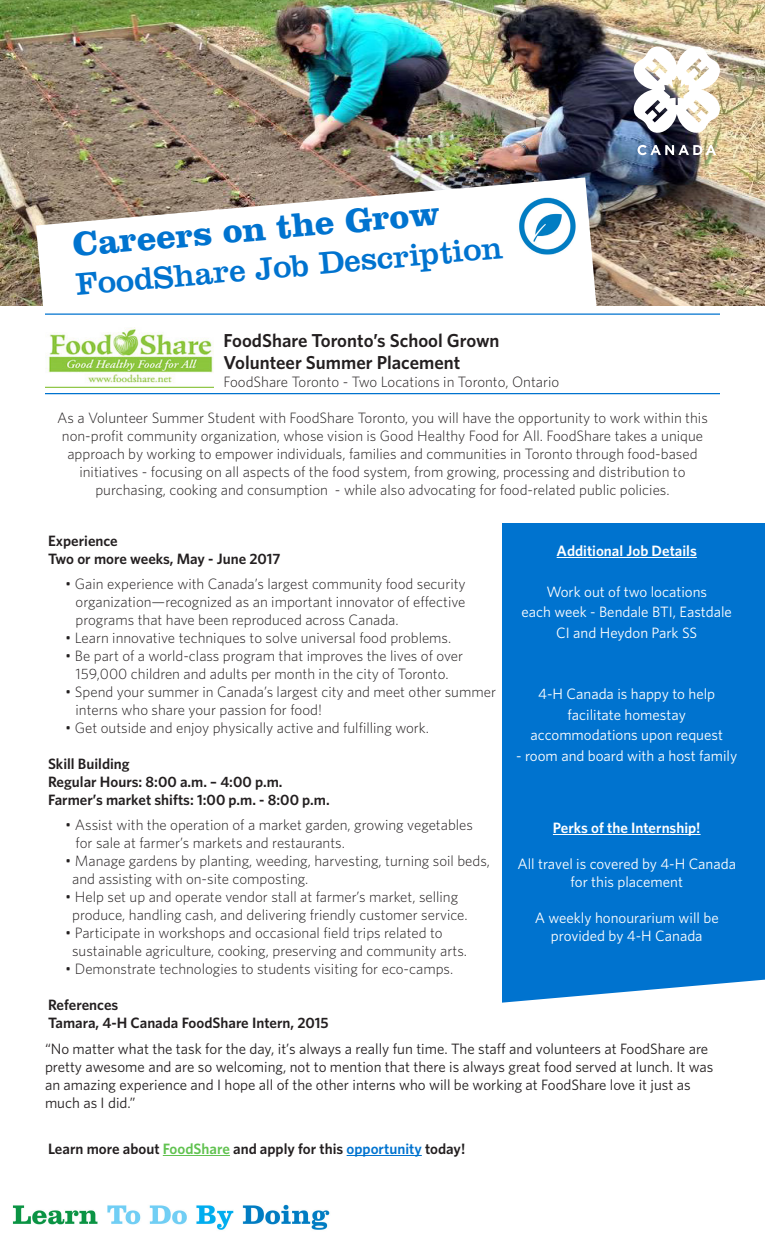
<style>
.page{position:relative;width:765px;height:1260px;background:#fff}
.page>*{position:absolute;margin:0;border:0;box-sizing:border-box;transform-origin:0 0}
.t1{font:700 35px "Clarendon LT Std";color:#0073cf}
.t2{font:32.5px "Clarendon LT Std";color:#0073cf}
.t3{font:600 18.75px "Whitney";color:#231f20}
.t4{font:300 15px/18px "Whitney";color:#231f20;text-align:center}
.t5{font:15px/18px "Whitney";color:#231f20}
.t6{font:15px/20.5px "Whitney";color:#fff;text-align:center}
.t7{font:600 15px/18px "Whitney";color:#231f20}
.t8{font:600 15px "Whitney";color:#fff}
.s1{color:#61c250}
.s2{color:#0073cf}
</style>
<div class="page">
<img style="left:0;top:0;width:765px;height:306px">
<svg style="left:36px;top:177px;width:563px;height:129px"></svg>
<svg style="left:638px;top:145px;width:78px;height:10px"></svg>
<img style="left:634px;top:47px;width:86px;height:88px">
<img style="left:512px;top:187px;width:71px;height:81px">
<img style="left:12px;top:1204px;width:318px;height:26px">
<hr style="left:45px;top:393px;width:675px;height:1px;background:#0073cf">
<hr style="left:45px;top:313px;width:675px;height:2px;background:#0073cf">
<hr style="left:163px;top:1155px;width:67px;height:1px;background:#61c250">
<hr style="left:347px;top:1155px;width:75px;height:1px;background:#0073cf">
<div style="left:502px;top:523px;width:263px;height:533px;background:#0073cf"></div>
<hr style="left:557px;top:557px;width:140px;height:1px;background:#fff">
<hr style="left:553px;top:834px;width:148px;height:1px;background:#fff">
<svg style="left:502px;top:980px;width:263px;height:76px;background:#d9eaf7"></svg>
<img style="left:45px;top:327px;width:169px;height:61px">
<p class="t1" style="left:71px;top:224px;width:370px;rotate:-5deg">Careers on the Grow</p>
<p class="t2" style="left:75px;top:266px;width:429px;rotate:-5deg">FoodShare Job Description</p>
<p class="t3" style="left:224px;top:328px;width:278px">FoodShare Toronto’s School Grown</p>
<p class="t3" style="left:224px;top:351px;width:238px">Volunteer Summer Placement</p>
<p class="t4" style="left:224px;top:373px;width:337px">FoodShare Toronto - Two Locations in Toronto, Ontario</p>
<p class="t4" style="left:57px;top:409px;width:652px">As a Volunteer Summer Student with FoodShare Toronto, you will have the opportunity to work within this non-profit community organization, whose vision is Good Healthy Food for All. FoodShare takes a unique</p>
<p class="t4" style="left:67px;top:445px;width:632px">approach by working to empower individuals, families and communities in Toronto through food-based</p>
<p class="t4" style="left:79px;top:463px;width:608px">initiatives - focusing on all aspects of the food system, from growing, processing and distribution to</p>
<p class="t4" style="left:95px;top:481px;width:576px">purchasing, cooking and consumption - while also advocating for food-related public policies.</p>
<p class="t7" style="left:48px;top:531px;width:234px">Experience<br>Two or more weeks, May - June 2017</p>
<p class="t4" style="left:65px;top:574px;width:402px">• Gain experience with Canada’s largest community food security</p>
<p class="t4" style="left:76px;top:592px;width:391px">organization—recognized as an important innovator of effective</p>
<p class="t4" style="left:76px;top:610px;width:325px">programs that have been reproduced across Canada.</p>
<p class="t4" style="left:65px;top:628px;width:388px">• Learn innovative techniques to solve universal food problems.</p>
<p class="t4" style="left:65px;top:646px;width:399px">• Be part of a world-class program that improves the lives of over</p>
<p class="t4" style="left:76px;top:664px;width:374px">159,000 children and adults per month in the city of Toronto.</p>
<p class="t4" style="left:65px;top:682px;width:432px">• Spend your summer in Canada’s largest city and meet other summer</p>
<p class="t4" style="left:76px;top:700px;width:248px">interns who share your passion for food!</p>
<p class="t4" style="left:65px;top:718px;width:365px">• Get outside and enjoy physically active and fulfilling work.</p>
<p class="t7" style="left:48px;top:754px;width:83px">Skill Building</p>
<p class="t7" style="left:48px;top:772px;width:236px">Regular Hours: 8:00 a.m. – 4:00 p.m.</p>
<p class="t7" style="left:48px;top:790px;width:283px">Farmer’s market shifts: 1:00 p.m. - 8:00 p.m.</p>
<p class="t4" style="left:65px;top:815px;width:409px">• Assist with the operation of a market garden, growing vegetables</p>
<p class="t4" style="left:76px;top:833px;width:271px">for sale at farmer’s markets and restaurants.</p>
<p class="t4" style="left:65px;top:851px;width:426px">• Manage gardens by planting, weeding, harvesting, turning soil beds,</p>
<p class="t4" style="left:72px;top:869px;width:238px">and assisting with on-site composting.</p>
<p class="t4" style="left:65px;top:887px;width:395px">• Help set up and operate vendor stall at farmer’s market, selling</p>
<p class="t4" style="left:72px;top:905px;width:397px">produce, handling cash, and delivering friendly customer service.</p>
<p class="t4" style="left:65px;top:923px;width:379px">• Participate in workshops and occasional field trips related to</p>
<p class="t4" style="left:72px;top:941px;width:396px">sustainable agriculture, cooking, preserving and community arts.</p>
<p class="t4" style="left:65px;top:959px;width:390px">• Demonstrate technologies to students visiting for eco-camps.</p>
<p class="t7" style="left:48px;top:995px;width:72px">References</p>
<p class="t7" style="left:48px;top:1013px;width:282px">Tamara, 4-H Canada FoodShare Intern, 2015</p>
<p class="t8" style="left:557px;top:541px;width:142px">Additional Job Details</p>
<p class="t6" style="left:546px;top:581px;width:162px">Work out of two locations</p>
<p class="t6" style="left:522px;top:602px;width:212px">each week - Bendale BTI, Eastdale<br>CI and Heydon Park SS</p>
<p class="t6" style="left:538px;top:684px;width:178px">4-H Canada is happy to help</p>
<p class="t6" style="left:568px;top:704px;width:120px">facilitate homestay</p>
<p class="t6" style="left:531px;top:725px;width:194px">accommodations upon request</p>
<p class="t6" style="left:516px;top:745px;width:223px">- room and board with a host family</p>
<p class="t8" style="left:553px;top:818px;width:149px">Perks of the Internship!</p>
<p class="t6" style="left:517px;top:854px;width:220px;line-height:18px">All travel is covered by 4-H Canada for this placement</p>
<p class="t6" style="left:535px;top:907px;width:186px">A weekly honourarium will be</p>
<p class="t6" style="left:551px;top:925px;width:153px">provided by 4-H Canada</p>
<p class="t5" style="left:45px;top:1040px;width:670px">“No matter what the task for the day, it’s always a really fun time. The staff and volunteers at FoodShare are pretty awesome and are so welcoming, not to mention that there is always great food served at lunch. It was an amazing experience and I hope all of the other interns who will be working at FoodShare love it just as much as I did.”</p>
<p class="t7" style="left:48px;top:1139px;width:419px">Learn more about <span class="s1">FoodShare</span> and apply for this <span class="s2">opportunity</span> today!</p>
</div>
